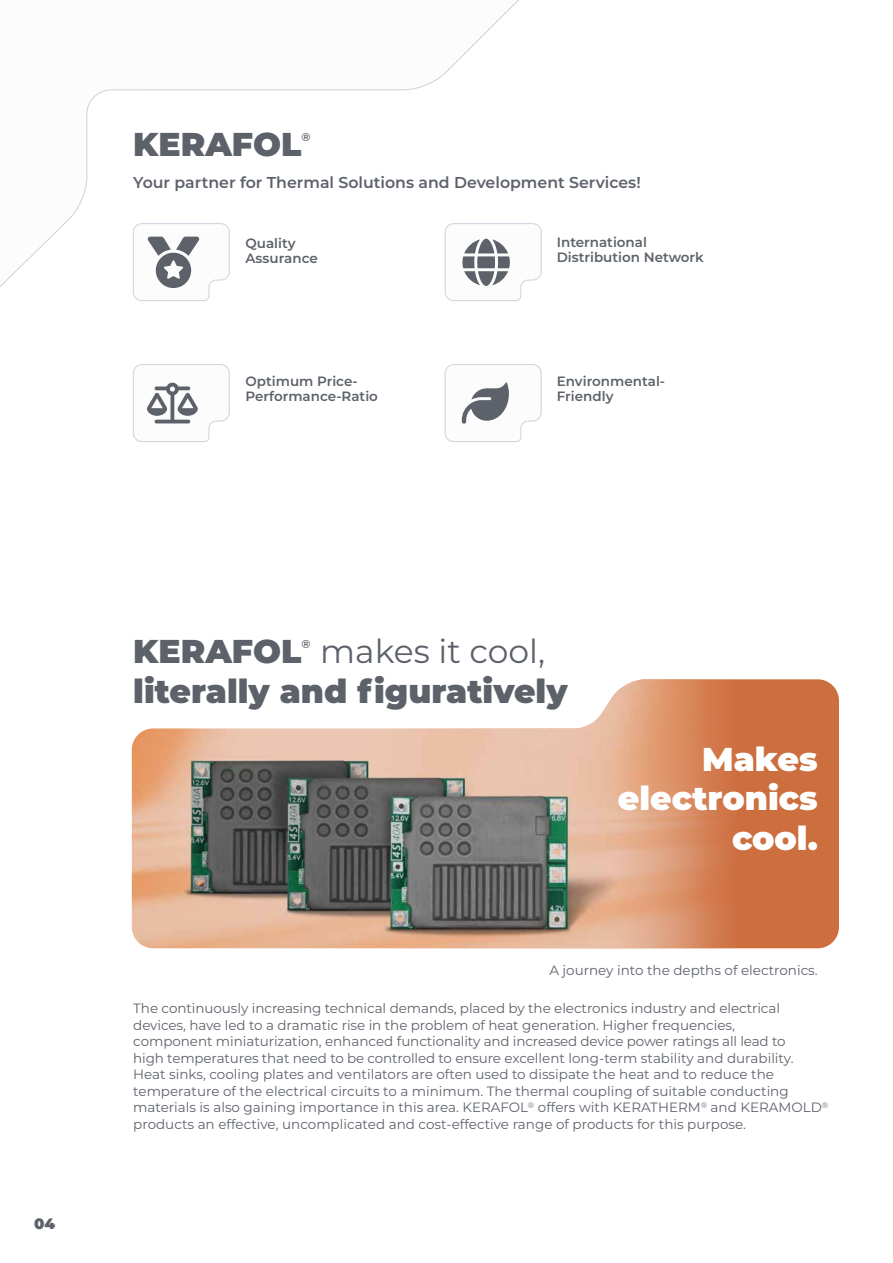
<style>
.page{position:relative;width:893px;height:1263px;background:#fff}
.page>*{position:absolute;margin:0;border:0;box-sizing:border-box;transform-origin:0 0}
.t1{font:900 33px "Montserrat";color:#5d626a}
.t2{font:900 33px/39.6px "Montserrat";color:#fff;text-align:right}
.t3{font:33px "Montserrat";color:#5d626a}
.t4{font:600 15.75px "Montserrat";color:#5d626a}
.t5{font:900 15px "Montserrat";color:#5d626a}
.t6{font:13.5px/16.5px "Montserrat";letter-spacing:-.005em;color:#5d626a}
.t7{font:600 13.5px/15px "Montserrat";color:#5d626a}
.t8{font:600 11.4px "Montserrat";color:#5d626a}
</style>
<div class="page">
<svg style="left:0;top:0;width:519px;height:433px"></svg>
<div style="left:746px;top:679px;width:93px;height:269px;background:#cd6e3f"></div>
<img style="left:132px;top:679px;width:614px;height:269px">
<svg style="left:133px;top:223px;width:97px;height:78px"></svg>
<svg style="left:444px;top:223px;width:98px;height:78px"></svg>
<svg style="left:444px;top:364px;width:98px;height:78px"></svg>
<svg style="left:133px;top:364px;width:97px;height:78px"></svg>
<h1 class="t1" style="left:133px;top:120px;width:170px">KERAFOL</h1>
<p class="t8" style="left:301px;top:129px;width:11px">®</p>
<p class="t4" style="left:133px;top:171px;width:509px">Your partner for Thermal Solutions and Development Services!</p>
<p class="t7" style="left:246px;top:235px;width:74px">Quality<br>Assurance</p>
<p class="t7" style="left:557px;top:234px;width:149px">International<br>Distribution Network</p>
<p class="t7" style="left:246px;top:373px;width:134px">Optimum Price-<br>Performance-Ratio</p>
<p class="t7" style="left:557px;top:373px;width:110px">Environmental-<br>Friendly</p>
<p class="t5" style="left:34px;top:1212px;width:23px">04</p>
<h1 class="t1" style="left:133px;top:627px;width:170px">KERAFOL</h1>
<p class="t8" style="left:301px;top:636px;width:11px">®</p>
<h1 class="t3" style="left:320px;top:629px;width:226px">makes it cool,</h1>
<h1 class="t1" style="left:133px;top:666px;width:436px">literally and figuratively</h1>
<h1 class="t2" style="left:618px;top:737px;width:201px">Makes electronics cool.</h1>
<p class="t6" style="left:549px;top:961px;width:270px">A journey into the depths of electronics.</p>
<p class="t6" style="left:133px;top:1000px;width:696px">The continuously increasing technical demands, placed by the electronics industry and electrical devices, have led to a dramatic rise in the problem of heat generation. Higher frequencies,<br>component miniaturization, enhanced functionality and increased device power ratings all lead to<br>high temperatures that need to be controlled to ensure excellent long-term stability and durability.<br>Heat sinks, cooling plates and ventilators are often used to dissipate the heat and to reduce the temperature of the electrical circuits to a minimum. The thermal coupling of suitable conducting materials is also gaining importance in this area. KERAFOL<sup>®</sup> offers with KERATHERM<sup>®</sup> and KERAMOLD<sup>® </sup>products an effective, uncomplicated and cost-effective range of products for this purpose.</p>
</div>
